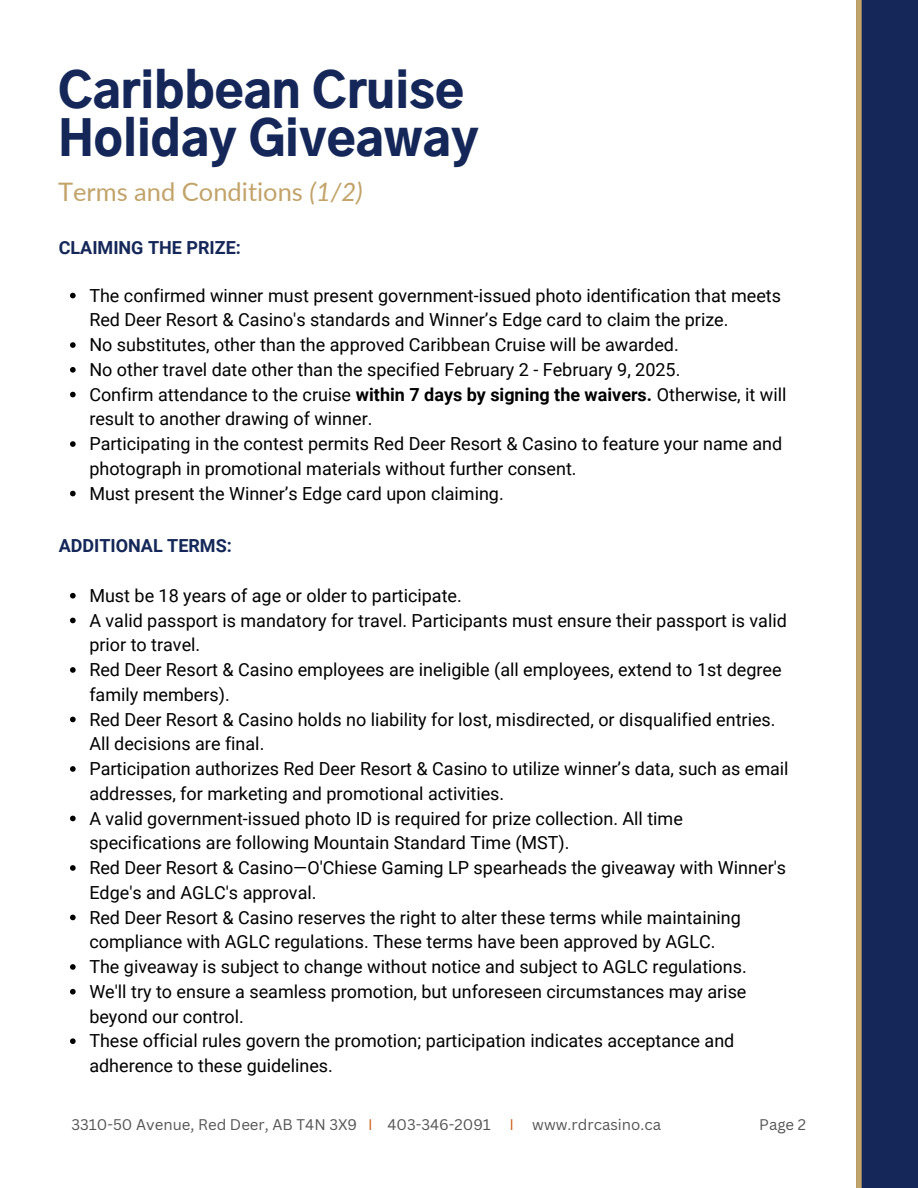
<style>
.page{position:relative;width:918px;height:1188px;background:#fff}
.page>*{position:absolute;margin:0;border:0;box-sizing:border-box;transform-origin:0 0}
.t1{font:900 47.55px/47.2px "Gothic A1";color:#142758}
.t2{font:25.5px "Lato";color:#c2a369}
.t3{font:18px/24.8px "Roboto";color:#000}
.t4{font:700 18px "Roboto";color:#142758}
.t5{font:15px "Canva Sans";color:#545454}
.s1{font-style:italic}
.s2{font-weight:700}
.s3{color:#cd601c}
</style>
<div class="page">
<div style="left:856px;top:0;width:62px;height:1188px;background:#142758"></div>
<div style="left:856px;top:0;width:6px;height:1188px;background:#c2a369"></div>
<svg style="left:70px;top:593px;width:6px;height:6px"></svg>
<svg style="left:70px;top:618px;width:6px;height:5px"></svg>
<svg style="left:70px;top:667px;width:6px;height:6px"></svg>
<svg style="left:70px;top:717px;width:6px;height:5px"></svg>
<svg style="left:70px;top:766px;width:6px;height:6px"></svg>
<svg style="left:70px;top:816px;width:6px;height:5px"></svg>
<svg style="left:70px;top:865px;width:6px;height:6px"></svg>
<svg style="left:70px;top:915px;width:6px;height:5px"></svg>
<svg style="left:70px;top:964px;width:6px;height:6px"></svg>
<svg style="left:70px;top:989px;width:6px;height:6px"></svg>
<svg style="left:70px;top:1038px;width:6px;height:6px"></svg>
<svg style="left:70px;top:293px;width:6px;height:5px"></svg>
<svg style="left:70px;top:342px;width:6px;height:6px"></svg>
<svg style="left:70px;top:367px;width:6px;height:6px"></svg>
<svg style="left:70px;top:392px;width:6px;height:5px"></svg>
<svg style="left:70px;top:441px;width:6px;height:6px"></svg>
<svg style="left:70px;top:491px;width:6px;height:5px"></svg>
<p class="t1" style="left:58px;top:71px;width:422px">Caribbean Cruise<br>Holiday Giveaway</p>
<p class="t2" style="left:58px;top:176px;width:306px">Terms and Conditions <span class="s1">(1/2)</span></p>
<p class="t4" style="left:59px;top:238px;width:184px">CLAIMING THE PRIZE:</p>
<p class="t3" style="left:89px;top:283px;width:693px">The confirmed winner must present government-issued photo identification that meets<br>Red Deer Resort &amp; Casino's standards and Winner’s Edge card to claim the prize.</p>
<p class="t3" style="left:89px;top:333px;width:591px">No substitutes, other than the approved Caribbean Cruise will be awarded.</p>
<p class="t3" style="left:89px;top:357px;width:593px">No other travel date other than the specified February 2 - February 9, 2025.</p>
<p class="t3" style="left:89px;top:382px;width:699px">Confirm attendance to the cruise <span class="s2">within 7 days by signing the waivers.</span> Otherwise, it will result to another drawing of winner.</p>
<p class="t3" style="left:89px;top:432px;width:695px">Participating in the contest permits Red Deer Resort &amp; Casino to feature your name and photograph in promotional materials without further consent.</p>
<p class="t3" style="left:89px;top:481px;width:416px">Must present the Winner’s Edge card upon claiming.</p>
<h1 class="t4" style="left:59px;top:536px;width:175px">ADDITIONAL TERMS:</h1>
<h2 class="t3" style="left:89px;top:583px;width:374px">Must be 18 years of age or older to participate.</h2>
<h3 class="t3" style="left:89px;top:608px;width:699px">A valid passport is mandatory for travel. Participants must ensure their passport is valid prior to travel.</h3>
<p class="t3" style="left:89px;top:658px;width:694px">Red Deer Resort &amp; Casino employees are ineligible (all employees, extend to 1st degree family members).</p>
<p class="t3" style="left:89px;top:707px;width:688px">Red Deer Resort &amp; Casino holds no liability for lost, misdirected, or disqualified entries.<br>All decisions are final.</p>
<p class="t3" style="left:89px;top:757px;width:701px">Participation authorizes Red Deer Resort &amp; Casino to utilize winner’s data, such as email addresses, for marketing and promotional activities.</p>
<p class="t3" style="left:89px;top:806px;width:595px">A valid government-issued photo ID is required for prize collection. All time specifications are following Mountain Standard Time (MST).</p>
<p class="t3" style="left:89px;top:856px;width:698px">Red Deer Resort &amp; Casino—O'Chiese Gaming LP spearheads the giveaway with Winner's<br>Edge's and AGLC's approval.</p>
<p class="t3" style="left:89px;top:905px;width:653px">Red Deer Resort &amp; Casino reserves the right to alter these terms while maintaining compliance with AGLC regulations. These terms have been approved by AGLC.</p>
<h3 class="t3" style="left:89px;top:955px;width:659px">The giveaway is subject to change without notice and subject to AGLC regulations.</h3>
<p class="t3" style="left:89px;top:979px;width:659px">We'll try to ensure a seamless promotion, but unforeseen circumstances may arise beyond our control.</p>
<p class="t3" style="left:89px;top:1029px;width:647px">These official rules govern the promotion; participation indicates acceptance and adherence to these guidelines.</p>
<p class="t5" style="left:72px;top:1114px;width:591px">3310-50 Avenue, Red Deer, AB T4N 3X9 <span class="s3">I</span> 403-346-2091 <span class="s3">I</span> www.rdrcasino.ca</p>
<p class="t5" style="left:759px;top:1114px;width:48px">Page 2</p>
</div>
